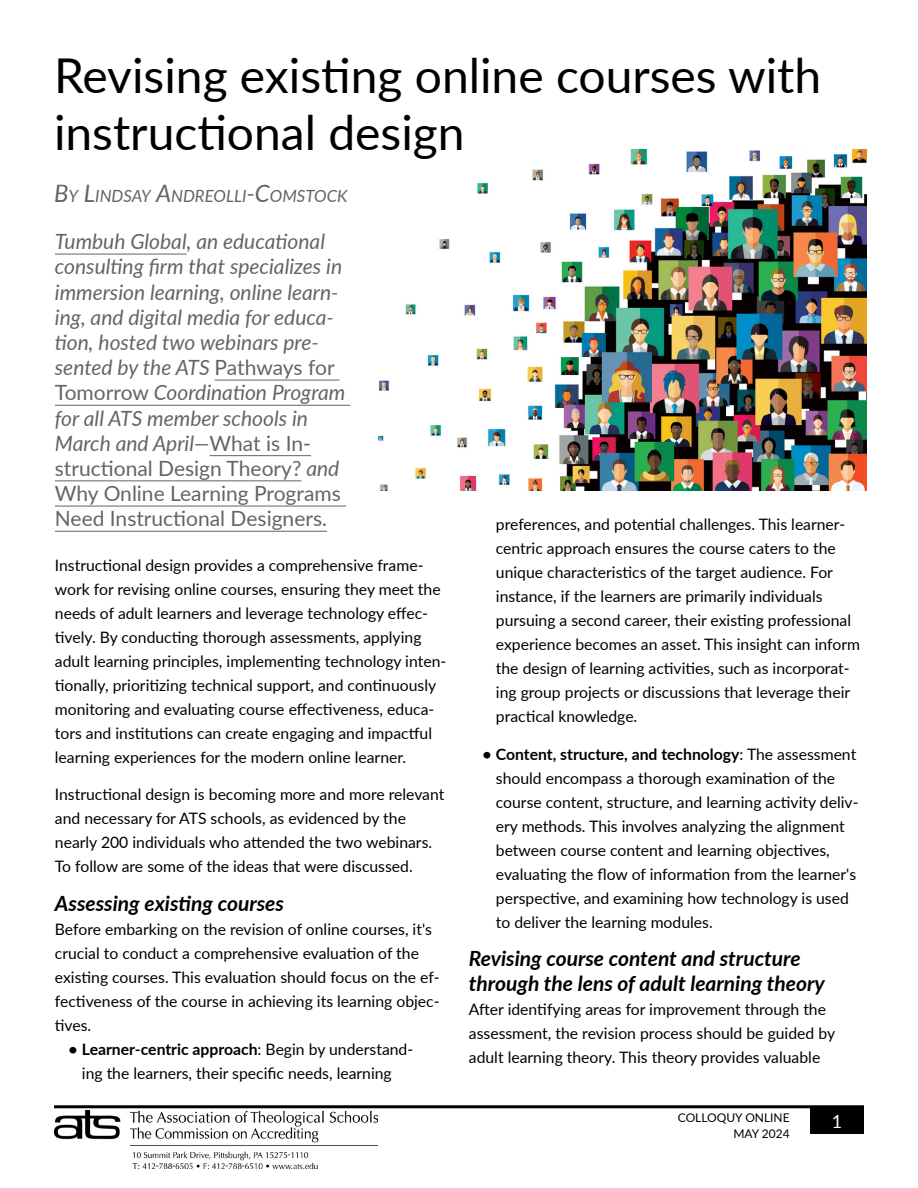
<style>
.page{position:relative;width:918px;height:1188px;background:#fff}
.page>*{position:absolute;margin:0;border:0;box-sizing:border-box;transform-origin:0 0}
.t1{font:48px/57.6px "Lato";color:#000}
.t2{font:italic 21px/25.2px "Lato";color:#636466}
.t3{font:italic 700 21px/25.2px "Lato";color:#000}
.t4{font:18px "Lato";color:#fff}
.t5{font:italic 16.8px "Lato";color:#636466}
.t6{font:15.75px/24px "Lato";color:#000}
.t7{font:12px/16.5px "Lato";color:#000;text-align:right}
.s1{font-size:24px}
.s2{font-style:normal}
.s3{font-weight:700}
</style>
<div class="page">
<div style="left:810px;top:1107px;width:54px;height:27px;background:#000"></div>
<hr style="left:54px;top:1105px;width:810px;height:3px;background:#000">
<img style="left:54px;top:1110px;width:324px;height:59px">
<hr style="left:55px;top:254px;width:132px;height:1px;background:#636466">
<hr style="left:215px;top:380px;width:125px;height:1px;background:#636466">
<hr style="left:55px;top:405px;width:295px;height:1px;background:#636466">
<hr style="left:210px;top:455px;width:101px;height:1px;background:#636466">
<hr style="left:55px;top:480px;width:246px;height:1px;background:#636466">
<hr style="left:55px;top:506px;width:291px;height:1px;background:#636466">
<hr style="left:55px;top:531px;width:272px;height:1px;background:#636466">
<img style="left:378px;top:150px;width:488px;height:340px">
<h1 class="t1" style="left:54px;top:44px;width:769px">Revising existing online courses with instructional design</h1>
<p class="t5" style="left:54px;top:184px;width:295px"><span class="s1">B</span>Y <span class="s1">L</span>INDSAY <span class="s1">A</span>NDREOLLI<span class="s1">-C</span>OMSTOCK</p>
<p class="t2" style="left:55px;top:228px;width:292px">Tumbuh Global, an educational consulting firm that specializes in immersion learning, online learn&shy;ing, and digital media for educa&shy;tion, hosted two webinars pre&shy;sented by the ATS <span class="s2">Pathways for<br>Tomorrow</span> Coordination Program for all ATS member schools in<br>March and April—<span class="s2">What is In&shy;structional Design Theory?</span> and<br><span class="s2">Why Online Learning Programs<br>Need Instructional Designers.</span></p>
<p class="t6" style="left:55px;top:552px;width:393px">Instructional design provides a comprehensive frame&shy;work for revising online courses, ensuring they meet the needs of adult learners and leverage technology effec&shy;tively. By conducting thorough assessments, applying adult learning principles, implementing technology inten&shy;tionally, prioritizing technical support, and continuously monitoring and evaluating course effectiveness, educa&shy;tors and institutions can create engaging and impactful learning experiences for the modern online learner.</p>
<p class="t6" style="left:55px;top:782px;width:391px">Instructional design is becoming more and more relevant and necessary for ATS schools, as evidenced by the nearly 200 individuals who attended the two webinars.<br>To follow are some of the ideas that were discussed.</p>
<h2 class="t3" style="left:55px;top:890px;width:231px">Assessing existing courses</h2>
<p class="t6" style="left:55px;top:916px;width:386px">Before embarking on the revision of online courses, it's crucial to conduct a comprehensive evaluation of the existing courses. This evaluation should focus on the ef&shy;fectiveness of the course in achieving its learning objec&shy;tives.</p>
<p class="t6" style="left:68px;top:1036px;width:346px;text-align:center"><span class="s3">• Learner-centric approach</span>: Begin by understand&shy;ing the learners, their specific needs, learning</p>
<p class="t6" style="left:496px;top:512px;width:366px">preferences, and potential challenges. This learner&shy;centric approach ensures the course caters to the unique characteristics of the target audience. For instance, if the learners are primarily individuals pursuing a second career, their existing professional experience becomes an asset. This insight can inform the design of learning activities, such as incorporat&shy;ing group projects or discussions that leverage their practical knowledge.</p>
<p class="t6" style="left:496px;top:741px;width:364px;text-indent:-13px"><span class="s3">• Content, structure, and technology</span>: The assessment should encompass a thorough examination of the course content, structure, and learning activity deliv&shy;ery methods. This involves analyzing the alignment between course content and learning objectives, evaluating the flow of information from the learner's perspective, and examining how technology is used to deliver the learning modules.</p>
<h2 class="t3" style="left:469px;top:945px;width:357px">Revising course content and structure through the lens of adult learning theory</h2>
<p class="t6" style="left:469px;top:997px;width:368px">After identifying areas for improvement through the assessment, the revision process should be guided by adult learning theory. This theory provides valuable</p>
<p class="t7" style="left:678px;top:1108px;width:113px">COLLOQUY ONLINE<br>MAY 2024</p>
<p class="t4" style="left:832px;top:1108px;width:12px">1</p>
</div>
